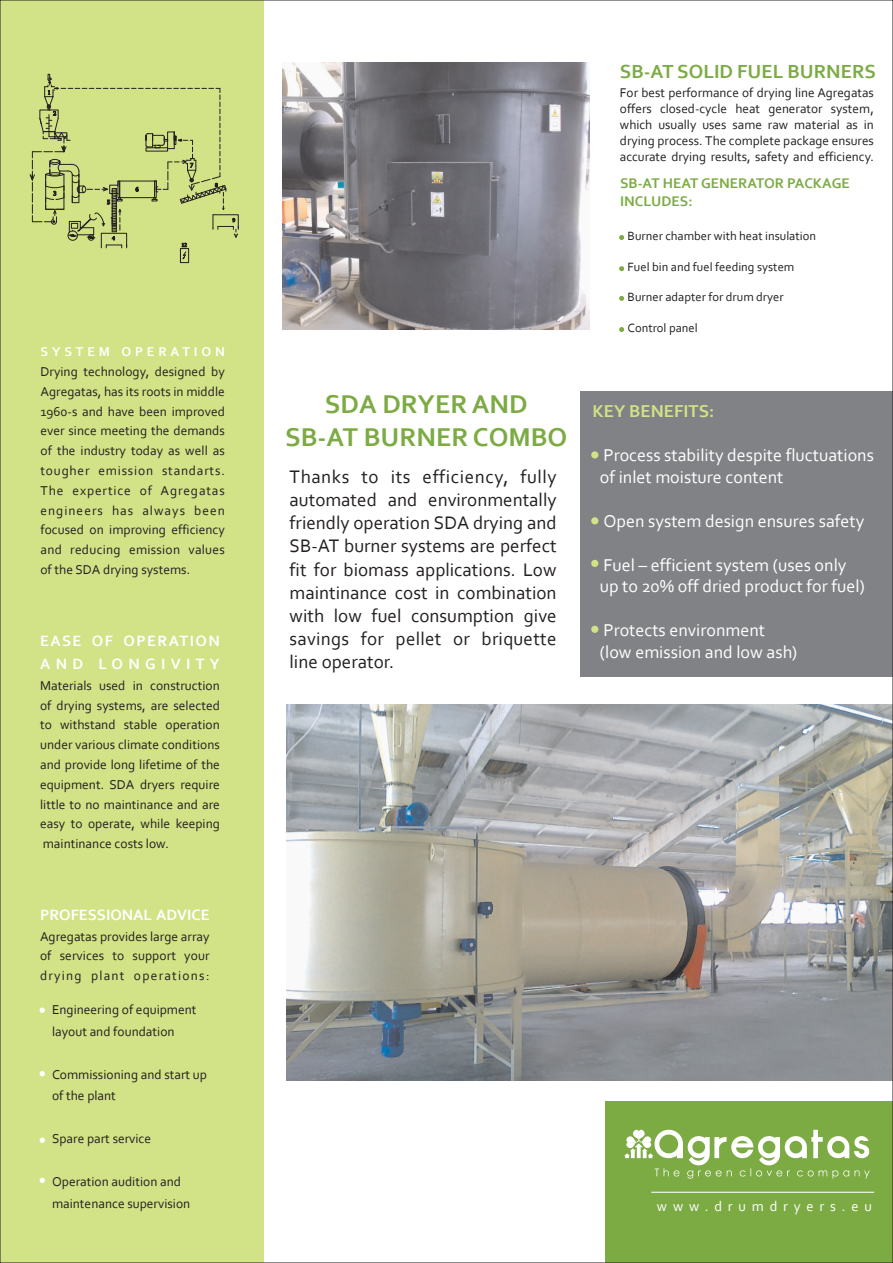
<style>
.page{position:relative;width:893px;height:1263px;background:#fff}
.page>*{position:absolute;margin:0;border:0;box-sizing:border-box;transform-origin:0 0}
.t1{font:700 27px/33px "Corbel";color:#7cab44;text-align:center}
.t2{font:700 19.8px "Corbel";color:#7cab44}
.t3{font:19.05px/23.2px "Corbel";letter-spacing:.015em;color:#231f20;text-align:justify}
.t4{font:18px/21.9px "Corbel";color:#fff}
.t5{font:700 18px "Corbel";color:#d2e287}
.t6{font:700 15.75px/23.1px "Corbel";letter-spacing:.09em;color:#fff}
.t7{font:700 15.75px "Corbel";color:#fff}
.t8{font:700 14.7px/17.9px "Corbel";color:#7cab44}
.t9{font:14.55px "Corbel";letter-spacing:.4em;color:#fff}
.t10{font:13.5px/19.8px "Corbel";color:#231f20}
.t11{font:700 13.5px "Corbel";letter-spacing:.28em;color:#fff}
.t12{font:13.2px/16.2px "Corbel";color:#231f20;text-align:justify}
.t13{font:12.6px "Corbel";color:#231f20}
</style>
<div class="page">
<img style="left:286px;top:705px;width:605px;height:376px">
<div style="left:581px;top:391px;width:312px;height:285px;background:#808285"></div>
<div style="left:591px;top:451px;width:7px;height:7px;background:#d2e287;border-radius:50%"></div>
<div style="left:591px;top:517px;width:7px;height:7px;background:#d2e287;border-radius:50%"></div>
<div style="left:591px;top:560px;width:7px;height:7px;background:#d2e287;border-radius:50%"></div>
<div style="left:591px;top:626px;width:7px;height:7px;background:#d2e287;border-radius:50%"></div>
<div style="left:0;top:0;width:264px;height:1263px;background:#d2e287"></div>
<div style="left:605px;top:1102px;width:288px;height:161px;background:#7cab44"></div>
<svg style="left:624px;top:1129px;width:246px;height:49px"></svg>
<hr style="left:651px;top:1192px;width:223px;height:1px;background:#fff">
<svg style="left:40px;top:1007px;width:5px;height:6px"></svg>
<svg style="left:40px;top:1071px;width:5px;height:5px"></svg>
<svg style="left:40px;top:1137px;width:5px;height:6px"></svg>
<svg style="left:40px;top:1178px;width:5px;height:5px"></svg>
<img style="left:283px;top:62px;width:306px;height:267px">
<svg style="left:619px;top:235px;width:5px;height:5px"></svg>
<svg style="left:619px;top:266px;width:5px;height:5px"></svg>
<svg style="left:619px;top:296px;width:5px;height:5px"></svg>
<svg style="left:619px;top:327px;width:5px;height:5px"></svg>
<svg style="left:29px;top:74px;width:210px;height:189px"></svg>
<p class="t11" style="left:41px;top:346px;width:186px">SYSTEM OPERATION</p>
<p class="t10" style="left:40px;top:363px;width:186px;text-align:justify">Drying technology, designed by Agregatas, has its roots in middle 1960-s and have been improved ever since meeting the demands of the industry today as well as tougher emission standarts.<br>The expertice of Agregatas engineers has always been focused on improving efficiency and reducing emission values of the SDA drying systems.</p>
<p class="t6" style="left:40px;top:631px;width:181px">EASE OF OPERATION<br>AND LONGIVITY</p>
<p class="t10" style="left:40px;top:677px;width:181px">Materials used in construction of drying systems, are selected to withstand stable<br>under various climate conditions and provide long lifetime of the equipment. SDA dryers require little to no maintinance and are easy to operate, while keeping maintinance costs low.</p>
<p class="t10" style="left:166px;top:716px;width:56px">operation</p>
<p class="t7" style="left:40px;top:908px;width:171px">PROFESSIONAL ADVICE</p>
<p class="t10" style="left:40px;top:927px;width:171px;text-align:justify">Agregatas provides large array of services to support your drying plant operations:</p>
<p class="t10" style="left:52px;top:1001px;width:146px">Engineering of equipment</p>
<p class="t10" style="left:52px;top:1022px;width:124px">layout and foundation</p>
<p class="t10" style="left:52px;top:1065px;width:157px;line-height:21.5px">Commissioning and start up of the plant</p>
<p class="t10" style="left:52px;top:1130px;width:101px">Spare part service</p>
<p class="t10" style="left:52px;top:1172px;width:140px;line-height:21.5px">Operation audition and maintenance supervision</p>
<h1 class="t1" style="left:285px;top:390px;width:284px">SDA DRYER AND<br>SB-AT BURNER COMBO</h1>
<p class="t3" style="left:290px;top:466px;width:269px">Thanks to its efficiency, fully automated and environmentally friendly operation SDA drying and SB-AT burner systems are perfect fit for biomass applications. Low maintinance cost in combination with low fuel consumption give savings for pellet or briquette line operator.</p>
<h2 class="t2" style="left:620px;top:63px;width:257px">SB-AT SOLID FUEL BURNERS</h2>
<p class="t12" style="left:620px;top:85px;width:255px">For best performance of drying line Agregatas offers closed-cycle heat generator system, which usually uses same raw material as in drying process. The complete package ensures accurate drying results, safety and efficiency.</p>
<p class="t8" style="left:620px;top:176px;width:231px">SB-AT HEAT GENERATOR PACKAGE<br>INCLUDES:</p>
<p class="t13" style="left:628px;top:230px;width:190px">Burner chamber with heat insulation</p>
<p class="t13" style="left:628px;top:261px;width:168px">Fuel bin and fuel feeding system</p>
<p class="t13" style="left:628px;top:292px;width:158px">Burner adapter for drum dryer</p>
<p class="t13" style="left:628px;top:322px;width:72px">Control panel</p>
<h3 class="t5" style="left:593px;top:403px;width:123px">KEY BENEFITS:</h3>
<h3 class="t4" style="left:600px;top:445px;width:276px">Process stability despite fluctuations of inlet moisture content</h3>
<h3 class="t4" style="left:603px;top:511px;width:262px">Open system design ensures safety</h3>
<h3 class="t4" style="left:600px;top:555px;width:267px">Fuel – efficient system (uses only up to 20% off dried product for fuel)</h3>
<h3 class="t4" style="left:600px;top:621px;width:199px">Protects environment (low emission and low ash)</h3>
<p class="t9" style="left:657px;top:1200px;width:216px">www.drumdryers.eu</p>
</div>
